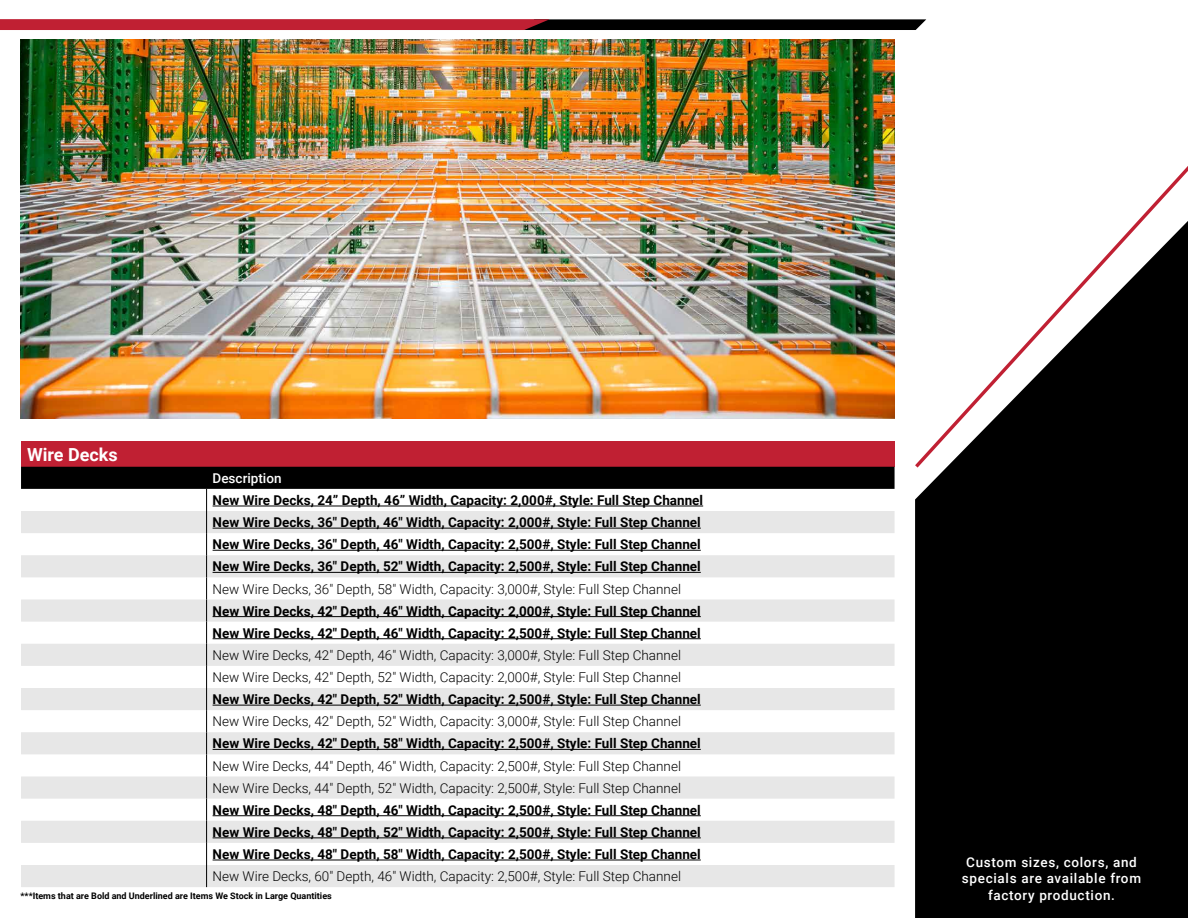
<style>
.page{position:relative;width:1188px;height:918px;background:#fff}
.page>*{position:absolute;margin:0;border:0;box-sizing:border-box;transform-origin:0 0}
.t1{font:700 18px "Roboto";color:#fff}
.t2{font:700 13.5px/22.2px "Roboto";color:#000}
.t3{font:300 13.5px/22.2px "Roboto";color:#000}
.t4{font:500 13.5px/16.2px "Roboto";letter-spacing:.05em;color:#fff;text-align:center}
.t5{font:500 13.5px "Roboto";color:#fff}
.t6{font:700 9px "Roboto";color:#000}
</style>
<div class="page">
<svg style="left:0;top:19px;width:912px;height:11px;background:#751823"></svg>
<div style="left:915px;top:471px;width:273px;height:447px;background:#000"></div>
<svg style="left:912px;top:19px;width:276px;height:452px"></svg>
<div style="left:21px;top:441px;width:874px;height:26px;background:#c02033"></div>
<svg style="left:21px;top:467px;width:874px;height:420px"></svg>
<hr style="left:213px;top:506px;width:490px;height:1px;background:#000">
<hr style="left:213px;top:528px;width:488px;height:1px;background:#000">
<hr style="left:213px;top:550px;width:488px;height:1px;background:#000">
<hr style="left:213px;top:572px;width:488px;height:1px;background:#000">
<hr style="left:213px;top:616px;width:488px;height:1px;background:#000">
<hr style="left:213px;top:638px;width:488px;height:1px;background:#000">
<hr style="left:213px;top:705px;width:488px;height:1px;background:#000">
<hr style="left:213px;top:749px;width:488px;height:1px;background:#000">
<hr style="left:213px;top:815px;width:488px;height:1px;background:#000">
<hr style="left:213px;top:838px;width:488px;height:1px;background:#000">
<hr style="left:213px;top:860px;width:488px;height:1px;background:#000">
<img style="left:21px;top:39px;width:874px;height:379px">
<h1 class="t1" style="left:27px;top:442px;width:92px">Wire Decks</h1>
<p class="t5" style="left:213px;top:469px;width:71px">Description</p>
<p class="t2" style="left:213px;top:489px;width:492px">New Wire Decks, 24” Depth, 46” Width, Capacity: 2,000#, Style: Full Step Channel New Wire Decks, 36" Depth, 46" Width, Capacity: 2,000#, Style: Full Step Channel New Wire Decks, 36" Depth, 46" Width, Capacity: 2,500#, Style: Full Step Channel New Wire Decks, 36" Depth, 52" Width, Capacity: 2,500#, Style: Full Step Channel</p>
<p class="t3" style="left:213px;top:577px;width:470px">New Wire Decks, 36" Depth, 58" Width, Capacity: 3,000#, Style: Full Step Channel</p>
<p class="t2" style="left:213px;top:599px;width:490px">New Wire Decks, 42" Depth, 46" Width, Capacity: 2,000#, Style: Full Step Channel<br>New Wire Decks, 42" Depth, 46" Width, Capacity: 2,500#, Style: Full Step Channel</p>
<p class="t3" style="left:213px;top:643px;width:470px">New Wire Decks, 42" Depth, 46" Width, Capacity: 3,000#, Style: Full Step Channel<br>New Wire Decks, 42" Depth, 52" Width, Capacity: 2,000#, Style: Full Step Channel</p>
<p class="t2" style="left:213px;top:688px;width:490px">New Wire Decks, 42" Depth, 52" Width, Capacity: 2,500#, Style: Full Step Channel</p>
<p class="t3" style="left:213px;top:710px;width:470px">New Wire Decks, 42" Depth, 52" Width, Capacity: 3,000#, Style: Full Step Channel</p>
<p class="t2" style="left:213px;top:732px;width:490px">New Wire Decks, 42" Depth, 58" Width, Capacity: 2,500#, Style: Full Step Channel</p>
<p class="t3" style="left:213px;top:754px;width:470px">New Wire Decks, 44" Depth, 46" Width, Capacity: 2,500#, Style: Full Step Channel<br>New Wire Decks, 44" Depth, 52" Width, Capacity: 2,500#, Style: Full Step Channel</p>
<p class="t2" style="left:213px;top:798px;width:490px;text-align:justify">New Wire Decks, 48" Depth, 46" Width, Capacity: 2,500#, Style: Full Step Channel New Wire Decks, 48" Depth, 52" Width, Capacity: 2,500#, Style: Full Step Channel New Wire Decks, 48" Depth, 58" Width, Capacity: 2,500#, Style: Full Step Channel</p>
<p class="t3" style="left:213px;top:865px;width:470px">New Wire Decks, 60" Depth, 46" Width, Capacity: 2,500#, Style: Full Step Channel</p>
<p class="t6" style="left:21px;top:889px;width:313px">***Items that are Bold and Underlined are Items We Stock in Large Quantities</p>
<p class="t4" style="left:962px;top:854px;width:181px">Custom sizes, colors, and specials are available from factory production.</p>
</div>
